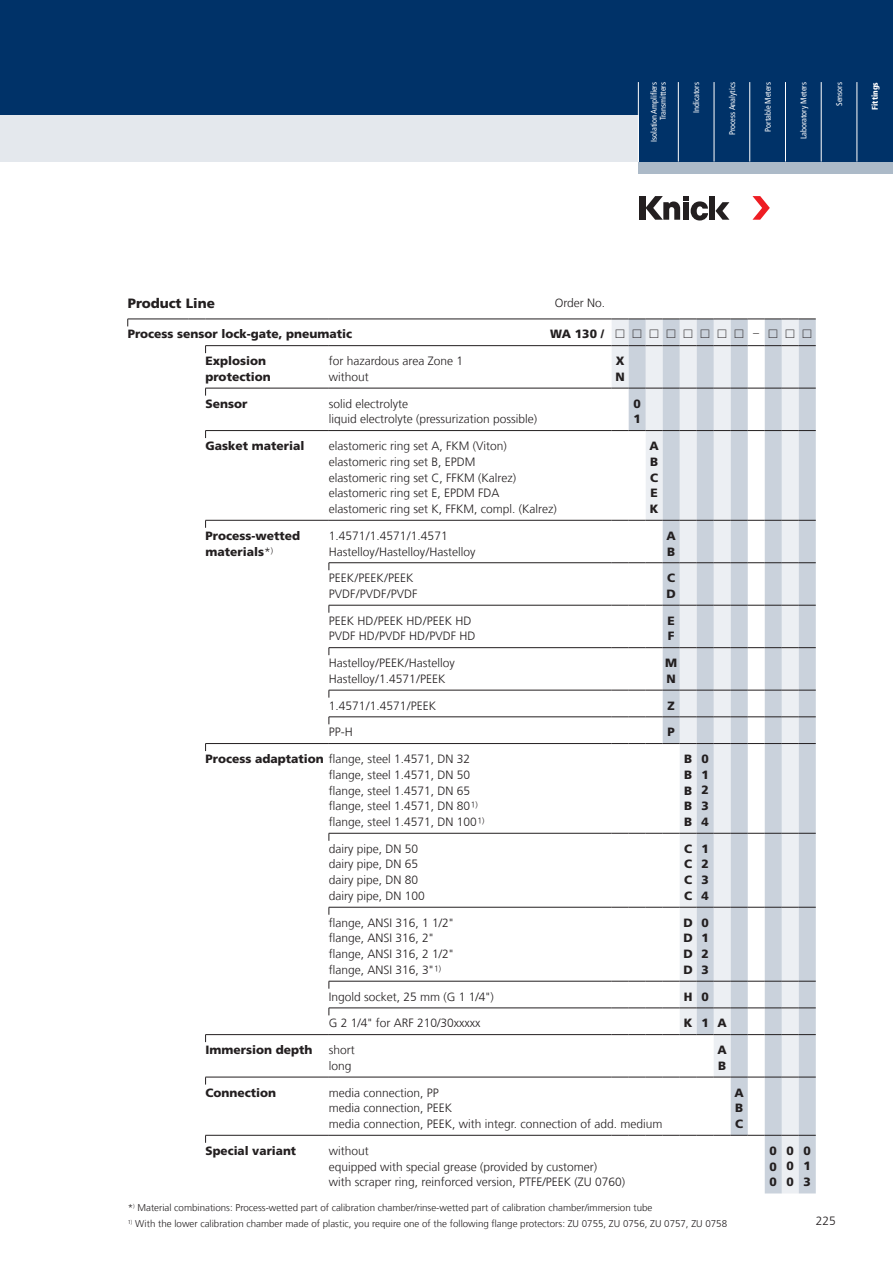
<style>
.page{position:relative;width:893px;height:1263px;background:#fff}
.page>*{position:absolute;margin:0;border:0;box-sizing:border-box;transform-origin:0 0}
.Text_E{font:900 13.5px "Frutiger LT Com";color:#231f20}
.Text_E-2{font:300 12px/15.8px "Frutiger LT Com";color:#231f20}
.Text_E-3{font:900 12px/15.8px "Frutiger LT Com";color:#231f20;text-align:justify}
.Text_E-4{font:12px "Frutiger Special";color:#231f20}
.Text_E-5{font:300 9.75px "Frutiger LT Com";color:#231f20}
.t1{font:condensed 8.25px/9px "Frutiger LT Com";color:#fff;text-align:right}
.t2{font:900 condensed 8.25px "Frutiger LT Com";color:#fff}
.s1{font-family:"Frutiger LT Com";font-weight:900}
.s2{font-family:"Frutiger LT Com";font-weight:300}
.s3{font-weight:300}
.s4{font-family:"Frutiger Special";font-weight:400}
.s5{font-weight:900}
</style>
<div class="page">
<div style="left:639px;top:148px;width:254px;height:25px;background:#acbac8"></div>
<div style="left:638px;top:0;width:255px;height:162px;background:#003268"></div>
<div style="left:0;top:0;width:893px;height:118px;background:#003268"></div>
<div style="left:639px;top:196px;width:6px;height:24px;background:#231f20"></div>
<div style="left:709px;top:196px;width:6px;height:24px;background:#231f20"></div>
<svg style="left:715px;top:202px;width:14px;height:18px"></svg>
<svg style="left:752px;top:196px;width:18px;height:24px"></svg>
<svg style="left:645px;top:196px;width:63px;height:24px"></svg>
<div style="left:0;top:115px;width:638px;height:47px;background:#e4e8ed"></div>
<hr style="left:678px;top:82px;width:1px;height:80px;background:#fff">
<hr style="left:714px;top:82px;width:1px;height:80px;background:#fff">
<hr style="left:749px;top:82px;width:1px;height:80px;background:#fff">
<hr style="left:785px;top:82px;width:1px;height:80px;background:#fff">
<hr style="left:821px;top:82px;width:1px;height:80px;background:#fff">
<hr style="left:857px;top:82px;width:1px;height:80px;background:#fff">
<hr style="left:638px;top:82px;width:1px;height:80px;background:#fff">
<svg style="left:612px;top:320px;width:17px;height:815px"></svg>
<svg style="left:629px;top:320px;width:187px;height:873px"></svg>
<hr style="left:128px;top:319px;width:61px;height:1px;background:#231f20">
<hr style="left:329px;top:319px;width:283px;height:1px;background:#231f20">
<svg style="left:612px;top:319px;width:204px;height:1px"></svg>
<hr style="left:205px;top:345px;width:124px;height:1px;background:#231f20">
<hr style="left:205px;top:388px;width:124px;height:1px;background:#231f20">
<hr style="left:205px;top:430px;width:124px;height:1px;background:#231f20">
<hr style="left:205px;top:520px;width:124px;height:1px;background:#231f20">
<hr style="left:329px;top:562px;width:283px;height:1px;background:#231f20">
<hr style="left:329px;top:605px;width:283px;height:1px;background:#231f20">
<hr style="left:329px;top:647px;width:283px;height:1px;background:#231f20">
<hr style="left:329px;top:690px;width:283px;height:1px;background:#231f20">
<hr style="left:329px;top:716px;width:283px;height:1px;background:#231f20">
<hr style="left:205px;top:743px;width:124px;height:1px;background:#231f20">
<hr style="left:329px;top:833px;width:283px;height:1px;background:#231f20">
<hr style="left:329px;top:907px;width:283px;height:1px;background:#231f20">
<hr style="left:329px;top:981px;width:283px;height:1px;background:#231f20">
<hr style="left:329px;top:1008px;width:283px;height:1px;background:#231f20">
<hr style="left:205px;top:1034px;width:124px;height:1px;background:#231f20">
<hr style="left:205px;top:1077px;width:124px;height:1px;background:#231f20">
<hr style="left:205px;top:1135px;width:124px;height:1px;background:#231f20">
<hr style="left:329px;top:345px;width:283px;height:1px;background:#231f20">
<svg style="left:612px;top:345px;width:204px;height:1px"></svg>
<hr style="left:329px;top:388px;width:283px;height:1px;background:#231f20">
<svg style="left:612px;top:388px;width:204px;height:1px"></svg>
<hr style="left:329px;top:430px;width:283px;height:1px;background:#231f20">
<svg style="left:612px;top:430px;width:204px;height:1px"></svg>
<hr style="left:329px;top:520px;width:283px;height:1px;background:#231f20">
<svg style="left:612px;top:520px;width:204px;height:1px"></svg>
<hr style="left:329px;top:743px;width:283px;height:1px;background:#231f20">
<svg style="left:612px;top:743px;width:204px;height:1px"></svg>
<svg style="left:612px;top:562px;width:204px;height:1px"></svg>
<svg style="left:612px;top:605px;width:204px;height:1px"></svg>
<svg style="left:612px;top:647px;width:204px;height:1px"></svg>
<svg style="left:612px;top:690px;width:204px;height:1px"></svg>
<svg style="left:612px;top:716px;width:204px;height:1px"></svg>
<svg style="left:612px;top:833px;width:204px;height:1px"></svg>
<svg style="left:612px;top:907px;width:204px;height:1px"></svg>
<svg style="left:612px;top:981px;width:204px;height:1px"></svg>
<svg style="left:612px;top:1008px;width:204px;height:1px"></svg>
<hr style="left:329px;top:1034px;width:283px;height:1px;background:#231f20">
<svg style="left:612px;top:1034px;width:204px;height:1px"></svg>
<hr style="left:329px;top:1077px;width:283px;height:1px;background:#231f20">
<svg style="left:612px;top:1077px;width:204px;height:1px"></svg>
<hr style="left:329px;top:1135px;width:283px;height:1px;background:#231f20">
<svg style="left:612px;top:1135px;width:204px;height:1px"></svg>
<svg style="left:189px;top:319px;width:17px;height:1px"></svg>
<hr style="left:206px;top:319px;width:123px;height:1px;background:#231f20">
<p class="t1" style="left:650px;top:142px;width:62px;rotate:-90deg">Isolation Amplifiers<br>Transmitters</p>
<p class="t1" style="left:692px;top:113px;width:32px;rotate:-90deg">Indicators</p>
<p class="t1" style="left:728px;top:135px;width:55px;rotate:-90deg">Process Analytics</p>
<p class="t1" style="left:763px;top:132px;width:51px;rotate:-90deg">Portable Meters</p>
<p class="t1" style="left:799px;top:139px;width:59px;rotate:-90deg">Laboratory Meters</p>
<p class="t1" style="left:835px;top:106px;width:25px;rotate:-90deg">Sensors</p>
<p class="t2" style="left:870px;top:110px;width:29px;rotate:-90deg">Fittings</p>
<p class="Text_E" style="left:128px;top:295px;width:89px">Product Line</p>
<p class="Text_E-2" style="left:555px;top:295px;width:52px">Order No.</p>
<p class="Text_E-3" style="left:128px;top:326px;width:226px">Process sensor lock-gate, pneumatic</p>
<p class="Text_E-4" style="left:550px;top:327px;width:264px"><span class="s1">WA 130 /</span> ________ <span class="s2">–</span> ___</p>
<p class="Text_E-3" style="left:206px;top:353px;width:67px">Explosion protection</p>
<p class="Text_E-2" style="left:329px;top:353px;width:136px">for hazardous area Zone 1 without</p>
<p class="Text_E-3" style="left:615px;top:353px;width:11px">X<br>N</p>
<p class="Text_E-3" style="left:206px;top:395px;width:44px">Sensor</p>
<p class="Text_E-2" style="left:329px;top:396px;width:210px">solid electrolyte<br>liquid electrolyte (pressurization possible)</p>
<p class="Text_E-3" style="left:633px;top:395px;width:9px">0<br>1</p>
<p class="Text_E-3" style="left:206px;top:438px;width:100px">Gasket material</p>
<p class="Text_E-2" style="left:329px;top:438px;width:229px">elastomeric ring set A, FKM (Viton) elastomeric ring set B, EPDM<br>elastomeric ring set C, FFKM (Kalrez) elastomeric ring set E, EPDM FDA elastomeric ring set K, FFKM, compl. (Kalrez)</p>
<p class="Text_E-3" style="left:649px;top:438px;width:11px">A B C E K</p>
<p class="Text_E-3" style="left:206px;top:528px;width:96px">Process-wetted materials<span class="s3">*</span><span class="s4">}</span></p>
<p class="Text_E-2" style="left:329px;top:528px;width:148px">1.4571/1.4571/1.4571<br>Hastelloy/Hastelloy/Hastelloy</p>
<p class="Text_E-3" style="left:666px;top:528px;width:11px">A<br>B</p>
<p class="Text_E-2" style="left:329px;top:570px;width:90px">PEEK/PEEK/PEEK<br>PVDF/PVDF/PVDF</p>
<p class="Text_E-3" style="left:666px;top:570px;width:11px">C<br>D</p>
<p class="Text_E-2" style="left:329px;top:613px;width:148px">PEEK HD/PEEK HD/PEEK HD<br>PVDF HD/PVDF HD/PVDF HD</p>
<p class="Text_E-3" style="left:667px;top:613px;width:9px">E<br>F</p>
<p class="Text_E-2" style="left:329px;top:655px;width:128px">Hastelloy/PEEK/Hastelloy<br>Hastelloy/1.4571/PEEK</p>
<p class="Text_E-3" style="left:665px;top:655px;width:13px">M<br>N</p>
<p class="Text_E-2" style="left:329px;top:698px;width:109px">1.4571/1.4571/PEEK</p>
<p class="Text_E-3" style="left:667px;top:697px;width:9px">Z</p>
<p class="Text_E-2" style="left:329px;top:724px;width:25px">PP-H</p>
<p class="Text_E-3" style="left:667px;top:724px;width:9px">P</p>
<p class="Text_E-2" style="left:329px;top:751px;width:157px;text-indent:-123px"><span class="s5">Process adaptation</span> flange, steel 1.4571, DN 32 flange, steel 1.4571, DN 50 flange, steel 1.4571, DN 65 flange, steel 1.4571, DN 80<span class="s4">!} </span>flange, steel 1.4571, DN 100<span class="s4">!}</span></p>
<p class="Text_E-3" style="left:684px;top:751px;width:10px">B B B B B</p>
<p class="Text_E-3" style="left:701px;top:751px;width:9px">0<br>1<br>2<br>3<br>4</p>
<p class="Text_E-2" style="left:329px;top:841px;width:98px">dairy pipe, DN 50 dairy pipe, DN 65 dairy pipe, DN 80 dairy pipe, DN 100</p>
<p class="Text_E-3" style="left:684px;top:841px;width:10px">C C C C</p>
<p class="Text_E-3" style="left:701px;top:841px;width:9px">1<br>2<br>3<br>4</p>
<p class="Text_E-2" style="left:329px;top:915px;width:126px">flange, ANSI 316, 1 1/2<span class="s4">; </span>flange, ANSI 316, 2<span class="s4">; </span>flange, ANSI 316, 2 1/2<span class="s4">; </span>flange, ANSI 316, 3<span class="s4">;!}</span></p>
<p class="Text_E-3" style="left:683px;top:914px;width:11px">D D D D</p>
<p class="Text_E-3" style="left:701px;top:914px;width:9px">0<br>1<br>2<br>3</p>
<p class="Text_E-2" style="left:329px;top:989px;width:166px">Ingold socket, 25 mm (G 1 1/4<span class="s4">;</span>)</p>
<p class="Text_E-3" style="left:684px;top:988px;width:27px">H 0</p>
<p class="Text_E-2" style="left:329px;top:1015px;width:153px">G 2 1/4<span class="s4">;</span> for ARF 210/30xxxxx</p>
<p class="Text_E-3" style="left:684px;top:1015px;width:45px">K1A</p>
<p class="Text_E-3" style="left:206px;top:1042px;width:109px">Immersion depth</p>
<p class="Text_E-2" style="left:329px;top:1042px;width:28px">short long</p>
<p class="Text_E-3" style="left:718px;top:1042px;width:11px">A<br>B</p>
<p class="Text_E-3" style="left:206px;top:1084px;width:72px">Connection</p>
<p class="Text_E-2" style="left:329px;top:1084px;width:335px">media connection, PP<br>media connection, PEEK<br>media connection, PEEK, with integr. connection of add. medium</p>
<p class="Text_E-3" style="left:735px;top:1084px;width:11px">A B C</p>
<p class="Text_E-3" style="left:206px;top:1143px;width:92px">Special variant</p>
<p class="Text_E-2" style="left:329px;top:1143px;width:298px">without<br>equipped with special grease (provided by customer)<br>with scraper ring, reinforced version, PTFE/PEEK (ZU 0760)</p>
<p class="Text_E-3" style="left:770px;top:1143px;width:9px">0<br>0<br>0</p>
<p class="Text_E-3" style="left:787px;top:1142px;width:9px">0<br>0<br>0</p>
<p class="Text_E-3" style="left:804px;top:1142px;width:9px">0<br>1<br>3</p>
<p class="Text_E-5" style="left:128px;top:1202px;width:526px">*<sup>)</sup> Material combinations: Process-wetted part of calibration chamber/rinse-wetted part of calibration chamber/immersion tube</p>
<p class="Text_E-5" style="left:128px;top:1218px;width:601px"><sup>1)</sup> With the lower calibration chamber made of plastic, you require one of the following flange protectors: ZU 0755, ZU 0756, ZU 0757, ZU 0758</p>
<p class="Text_E-2" style="left:816px;top:1213px;width:22px">225</p>
</div>
